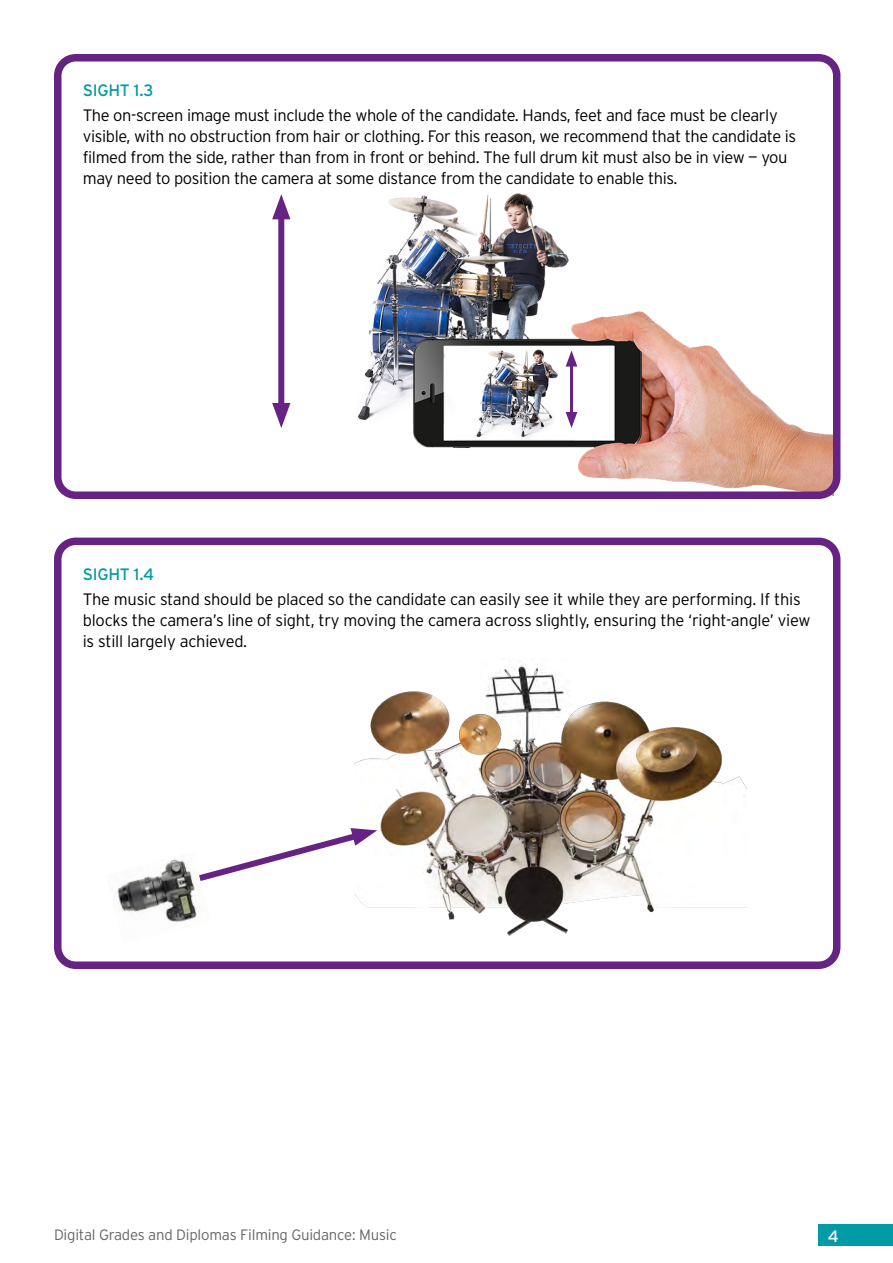
<style>
.page{position:relative;width:893px;height:1263px;background:#fff}
.page>*{position:absolute;margin:0;border:0;box-sizing:border-box;transform-origin:0 0}
.t1{font:300 16.5px/21px "Interstate";letter-spacing:-.025em;color:#000}
.t2{font:16.5px "Interstate";letter-spacing:-.015em;color:#009ba4}
.t3{font:16.5px "Interstate";color:#fff}
.t4{font:300 15px "Interstate";letter-spacing:-.015em;color:#666}
</style>
<div class="page">
<div style="left:819px;top:1224px;width:74px;height:22px;background:#009ba4"></div>
<img style="left:504px;top:664px;width:41px;height:9px">
<img style="left:272px;top:193px;width:559px;height:297px">
<div style="left:54px;top:54px;width:786px;height:445px;border:8px solid #662383;border-radius:18px"></div>
<div style="left:54px;top:538px;width:786px;height:431px;border:8px solid #662383;border-radius:18px"></div>
<div style="left:278px;top:209px;width:6px;height:204px;background:#662383"></div>
<svg style="left:272px;top:194px;width:18px;height:25px"></svg>
<svg style="left:272px;top:403px;width:18px;height:25px"></svg>
<hr style="left:570px;top:361px;width:3px;height:57px;background:#662383">
<svg style="left:566px;top:350px;width:11px;height:17px"></svg>
<svg style="left:566px;top:412px;width:11px;height:16px"></svg>
<img style="left:355px;top:673px;width:391px;height:263px">
<img style="left:116px;top:859px;width:81px;height:63px">
<svg style="left:192px;top:827px;width:185px;height:58px"></svg>
<p class="t2" style="left:83px;top:81px;width:72px">SIGHT 1.3</p>
<p class="t1" style="left:83px;top:105px;width:715px">The on-screen image must include the whole of the candidate. Hands, feet and face must be clearly visible, with no obstruction from hair or clothing. For this reason, we recommend that the candidate is filmed from the side, rather than from in front or behind. The full drum kit must also be in view — you may need to position the camera at some distance from the candidate to enable this.</p>
<p class="t2" style="left:83px;top:564px;width:73px">SIGHT 1.4</p>
<p class="t1" style="left:83px;top:588px;width:729px">The music stand should be placed so the candidate can easily see it while they are performing. If this blocks the camera’s line of sight, try moving the camera across slightly, ensuring the ‘right-angle’ view is still largely achieved.</p>
<p class="t4" style="left:54px;top:1226px;width:344px">Digital Grades and Diplomas Filming Guidance: Music</p>
<p class="t3" style="left:828px;top:1227px;width:13px">4</p>
</div>
